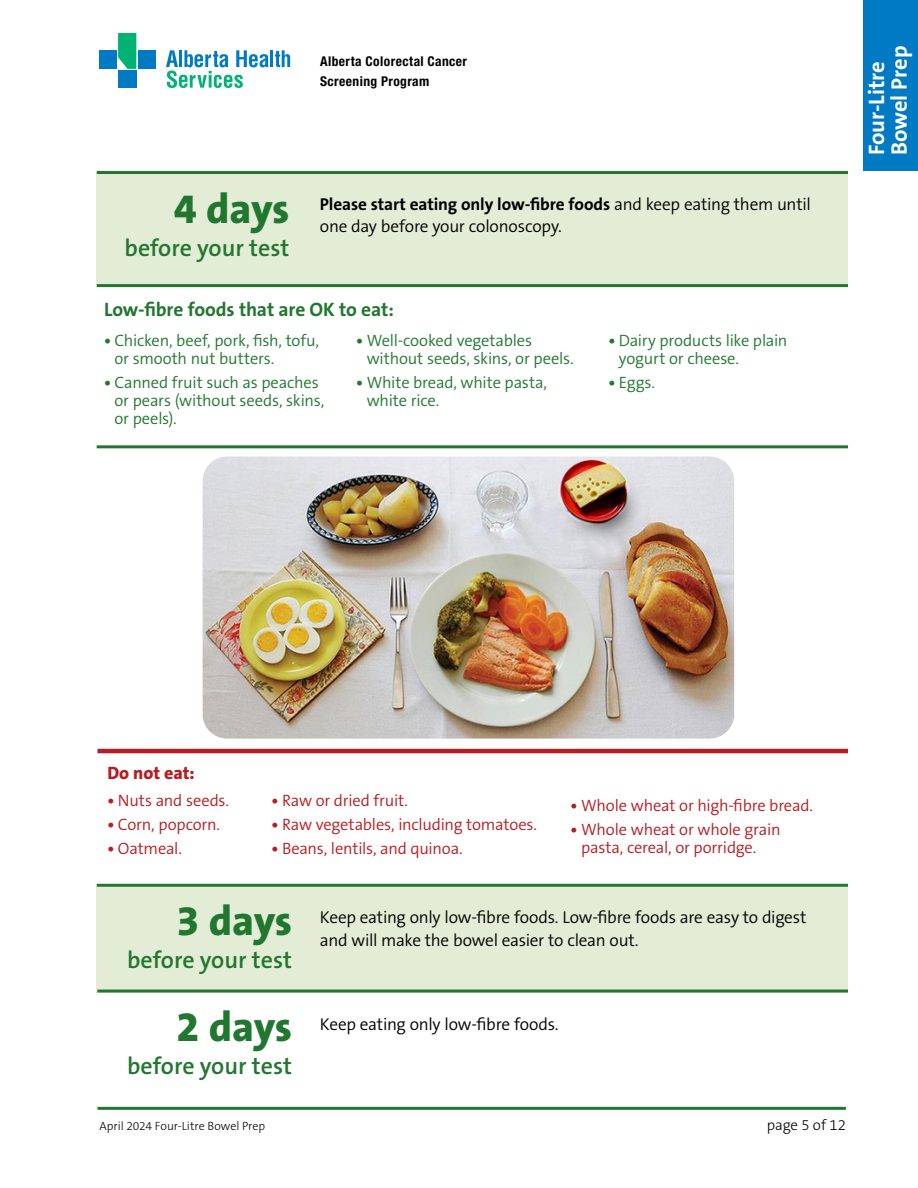
<style>
.page{position:relative;width:918px;height:1188px;background:#fff}
.page>*{position:absolute;margin:0;border:0;box-sizing:border-box;transform-origin:0 0}
.t1{font:800 42px "The Sans B W8";letter-spacing:-.01em;color:#227730}
.t2{font:600 24px "The Sans B W6";color:#227730}
.t3{font:700 22.5px/22.5px "The Sans B W7";color:#fff}
.t4{font:700 19.5px "The Sans B W7";letter-spacing:-.01em;color:#227730}
.t5{font:800 18px "The Sans B W8";letter-spacing:-.005em;color:#b61d22}
.t6{font:300 17.25px/22.5px "The Sans B W4";letter-spacing:-.015em;color:#000}
.t7{font:700 17.25px "The Sans B W7";letter-spacing:-.005em;color:#000}
.t8{font:300 16.5px/18px "The Sans B W4";letter-spacing:-.01em;color:#227730}
.t9{font:300 16.5px/18px "The Sans B W4";letter-spacing:-.01em;color:#b61d22}
.t10{font:300 15px "The Sans B W3";letter-spacing:-.005em;color:#000}
.t11{font:700 condensed 13.5px/19.5px "Helvetica Neue LT Std";letter-spacing:.03em;color:#000}
.t12{font:300 12px "The Sans B W3";color:#000}
.s1{font-family:"The Sans B W4";font-weight:300}
.s2{font-family:"The Sans B W7";font-weight:700}
</style>
<div class="page">
<svg style="left:166px;top:50px;width:124px;height:38px"></svg>
<div style="left:99px;top:50px;width:17px;height:19px;background:#007ac2"></div>
<div style="left:138px;top:50px;width:17px;height:19px;background:#007ac2"></div>
<div style="left:118px;top:71px;width:18px;height:17px;background:#007ac2"></div>
<svg style="left:118px;top:33px;width:18px;height:36px"></svg>
<hr style="left:98px;top:1107px;width:748px;height:3px;background:#227730">
<div style="left:863px;top:0;width:55px;height:171px;background:#007bc3"></div>
<img style="left:203px;top:456px;width:531px;height:283px">
<hr style="left:98px;top:749px;width:750px;height:4px;background:#b61d22">
<div style="left:96px;top:887px;width:752px;height:106px;background:#e3edd6"></div>
<div style="left:96px;top:174px;width:752px;height:110px;background:#e3edd6"></div>
<hr style="left:97px;top:990px;width:751px;height:3px;background:#227730">
<hr style="left:97px;top:884px;width:751px;height:3px;background:#227730">
<hr style="left:97px;top:284px;width:751px;height:3px;background:#227730">
<hr style="left:97px;top:445px;width:751px;height:3px;background:#227730">
<hr style="left:97px;top:171px;width:751px;height:3px;background:#227730">
<h1 class="t1" style="left:174px;top:181px;width:117px">4 days</h1>
<h2 class="t2" style="left:125px;top:232px;width:166px">before your test</h2>
<p class="t11" style="left:320px;top:51px;width:148px">Alberta Colorectal Cancer<br>Screening Program</p>
<h3 class="t3" style="left:866px;top:155px;width:111px;rotate:-90deg">Four-Litre<br>Bowel Prep</h3>
<p class="t7" style="left:320px;top:193px;width:493px">Please start eating only low-fibre foods <span class="s1">and keep eating them until</span></p>
<p class="t6" style="left:320px;top:215px;width:244px">one day before your colonoscopy.</p>
<p class="t4" style="left:104px;top:297px;width:291px">Low-fibre foods that are OK to eat:</p>
<p class="t8" style="left:115px;top:332px;width:206px;text-indent:-10px"><span class="s2">•</span> Chicken, beef, pork, fish, tofu, or smooth nut butters.</p>
<p class="t8" style="left:115px;top:374px;width:211px;text-indent:-10px"><span class="s2">•</span> Canned fruit such as peaches or pears (without seeds, skins, or peels).</p>
<p class="t8" style="left:367px;top:332px;width:208px;text-indent:-10px"><span class="s2">•</span> Well-cooked vegetables without seeds, skins, or peels.</p>
<p class="t8" style="left:367px;top:374px;width:182px;text-indent:-10px"><span class="s2">•</span> White bread, white pasta, white rice.</p>
<p class="t8" style="left:619px;top:332px;width:170px;text-indent:-10px"><span class="s2">•</span> Dairy products like plain yogurt or cheese.</p>
<p class="t8" style="left:608px;top:374px;width:48px"><span class="s2">•</span> Eggs.</p>
<p class="t5" style="left:107px;top:761px;width:89px">Do not eat:</p>
<p class="t9" style="left:107px;top:792px;width:123px"><span class="s2">•</span> Nuts and seeds.</p>
<p class="t9" style="left:107px;top:816px;width:114px"><span class="s2">•</span> Corn, popcorn.</p>
<p class="t9" style="left:107px;top:840px;width:76px"><span class="s2">•</span> Oatmeal.</p>
<p class="t9" style="left:272px;top:792px;width:138px"><span class="s2">•</span> Raw or dried fruit.</p>
<p class="t9" style="left:272px;top:816px;width:267px"><span class="s2">•</span> Raw vegetables, including tomatoes.</p>
<p class="t9" style="left:272px;top:840px;width:193px"><span class="s2">•</span> Beans, lentils, and quinoa.</p>
<p class="t9" style="left:571px;top:797px;width:244px"><span class="s2">•</span> Whole wheat or high-fibre bread.</p>
<p class="t9" style="left:581px;top:821px;width:201px;text-indent:-10px"><span class="s2">•</span> Whole wheat or whole grain pasta, cereal, or porridge.</p>
<h1 class="t1" style="left:176px;top:893px;width:117px">3 days</h1>
<h2 class="t2" style="left:127px;top:944px;width:166px">before your test</h2>
<h1 class="t1" style="left:176px;top:1000px;width:117px">2 days</h1>
<h2 class="t2" style="left:127px;top:1051px;width:166px">before your test</h2>
<p class="t6" style="left:320px;top:906px;width:488px">Keep eating only low-fibre foods. Low-fibre foods are easy to digest and will make the bowel easier to clean out.</p>
<p class="t6" style="left:320px;top:1013px;width:240px">Keep eating only low-fibre foods.</p>
<p class="t12" style="left:99px;top:1118px;width:167px">April 2024 Four-Litre Bowel Prep</p>
<p class="t10" style="left:767px;top:1115px;width:81px">page 5 of 12</p>
</div>
